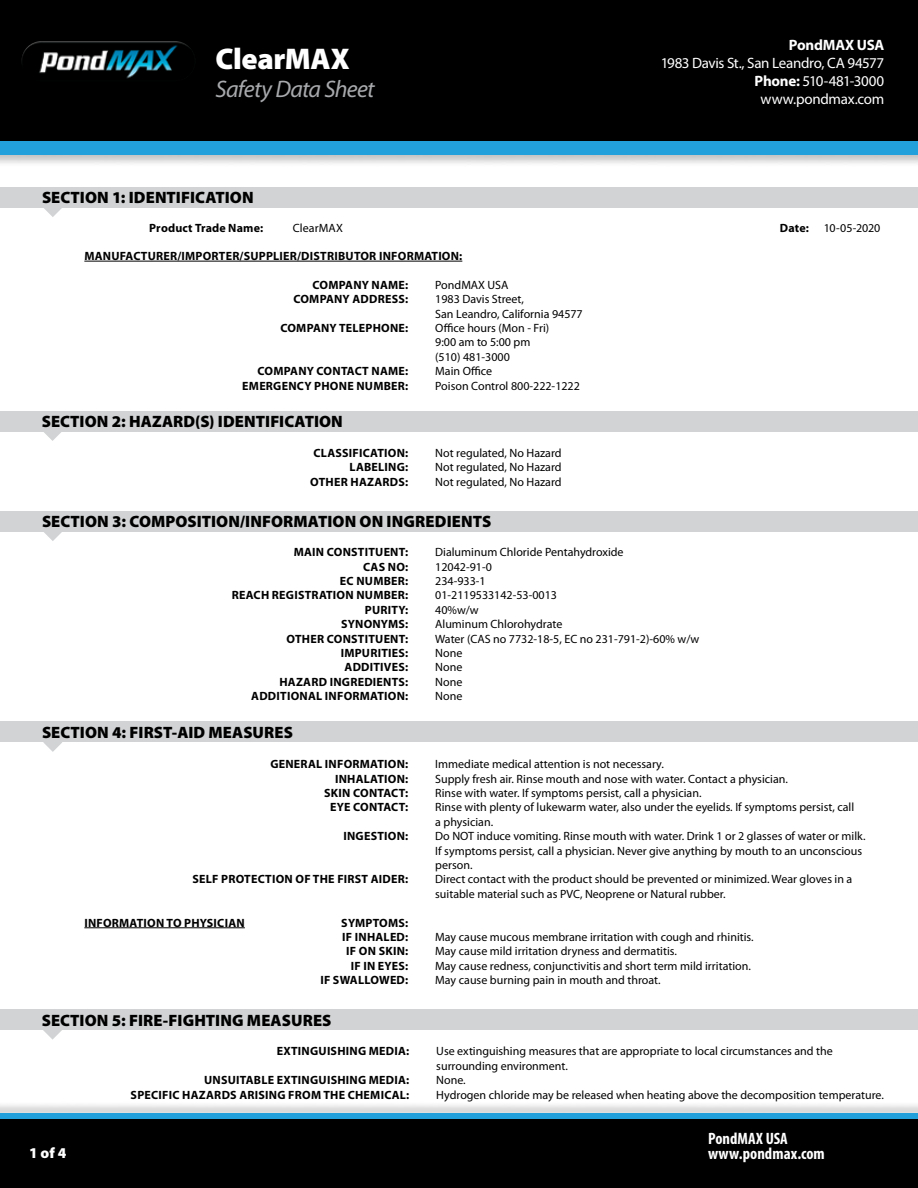
<style>
.page{position:relative;width:918px;height:1188px;background:#fff}
.page>*{position:absolute;margin:0;border:0;box-sizing:border-box;transform-origin:0 0}
.t1{font:900 30px "Myriad Pro";letter-spacing:-.01em;color:#fff}
.t2{font:italic 24px "Myriad Pro";letter-spacing:-.03em;color:#a7a9ac}
.t3{font:900 16.5px "Myriad Pro";letter-spacing:.005em;color:#000}
.t4{font:700 condensed 16.5px/15px "Myriad Pro";letter-spacing:.005em;color:#fff}
.t5{font:15px/18px "Myriad Pro";letter-spacing:-.02em;color:#fff;text-align:right}
.t6{font:700 15px "Myriad Pro";letter-spacing:-.015em;color:#fff}
.t7{font:900 15px "Myriad Pro";color:#fff}
.t8{font:12px/14.4px "Myriad Pro";color:#000}
.t9{font:700 12px/14.4px "Myriad Pro";letter-spacing:.02em;color:#000}
.s1{font-weight:700}
</style>
<div class="page">
<div style="left:0;top:0;width:918px;height:155px;background:#000"></div>
<div style="left:0;top:139px;width:918px;height:28px;background:#000;opacity:.25"></div>
<div style="left:0;top:141px;width:918px;height:14px;background:#21a0db"></div>
<div style="left:0;top:1114px;width:918px;height:74px;background:#000"></div>
<img style="left:21px;top:41px;width:174px;height:40px;border-radius:20px">
<div style="left:0;top:1101px;width:918px;height:20px;background:#000;opacity:.25"></div>
<div style="left:0;top:1114px;width:918px;height:5px;background:#21a0db"></div>
<div style="left:0;top:187px;width:918px;height:21px;background:#d1d3d4"></div>
<svg style="left:44px;top:208px;width:18px;height:9px"></svg>
<div style="left:0;top:722px;width:918px;height:20px;background:#d1d3d4"></div>
<svg style="left:43px;top:742px;width:19px;height:10px"></svg>
<div style="left:0;top:511px;width:918px;height:21px;background:#d1d3d4"></div>
<svg style="left:44px;top:532px;width:18px;height:9px"></svg>
<div style="left:0;top:411px;width:918px;height:20px;background:#d1d3d4"></div>
<svg style="left:43px;top:431px;width:19px;height:10px"></svg>
<hr style="left:84px;top:927px;width:161px;height:1px;background:#000">
<div style="left:0;top:1009px;width:918px;height:21px;background:#d1d3d4"></div>
<svg style="left:43px;top:1030px;width:19px;height:10px"></svg>
<hr style="left:84px;top:261px;width:378px;height:1px;background:#000">
<h1 class="t1" style="left:216px;top:39px;width:136px">ClearMAX</h1>
<h2 class="t2" style="left:216px;top:74px;width:161px">Safety Data Sheet</h2>
<h3 class="t3" style="left:42px;top:187px;width:213px">SECTION 1: IDENTIFICATION</h3>
<p class="t6" style="left:789px;top:35px;width:97px">PondMAX USA</p>
<p class="t5" style="left:661px;top:54px;width:225px">1983 Davis St., San Leandro, CA 94577<br><span class="s1">Phone:</span> 510-481-3000 www.pondmax.com</p>
<p class="t9" style="left:149px;top:220px;width:116px">Product Trade Name:</p>
<p class="t8" style="left:293px;top:220px;width:52px">ClearMAX</p>
<p class="t8" style="left:780px;top:220px;width:102px"><span class="s1">Date:</span> 10-05-2020</p>
<p class="t9" style="left:84px;top:248px;width:379px">MANUFACTURER/IMPORTER/SUPPLIER/DISTRIBUTOR INFORMATION:</p>
<p class="t9" style="left:313px;top:277px;width:97px">COMPANY NAME:</p>
<p class="t8" style="left:435px;top:277px;width:75px">PondMAX USA</p>
<p class="t9" style="left:293px;top:291px;width:116px">COMPANY ADDRESS:</p>
<p class="t8" style="left:435px;top:292px;width:149px">1983 Davis Street,<br>San Leandro, California 94577</p>
<p class="t9" style="left:280px;top:320px;width:129px">COMPANY TELEPHONE:</p>
<p class="t8" style="left:435px;top:321px;width:116px">Office hours (Mon - Fri)<br>9:00 am to 5:00 pm (510) 481-3000</p>
<p class="t9" style="left:258px;top:363px;width:152px">COMPANY CONTACT NAME:</p>
<p class="t8" style="left:435px;top:364px;width:59px">Main Office</p>
<p class="t9" style="left:242px;top:378px;width:167px">EMERGENCY PHONE NUMBER:</p>
<p class="t8" style="left:435px;top:378px;width:146px">Poison Control 800-222-1222</p>
<h3 class="t3" style="left:42px;top:411px;width:303px">SECTION 2: HAZARD(S) IDENTIFICATION</h3>
<p class="t9" style="left:314px;top:445px;width:96px">CLASSIFICATION:</p>
<p class="t8" style="left:435px;top:446px;width:128px">Not regulated, No Hazard</p>
<p class="t9" style="left:350px;top:460px;width:60px">LABELING:</p>
<p class="t8" style="left:435px;top:460px;width:128px">Not regulated, No Hazard</p>
<p class="t9" style="left:310px;top:474px;width:99px">OTHER HAZARDS:</p>
<p class="t8" style="left:435px;top:474px;width:128px">Not regulated, No Hazard</p>
<h3 class="t3" style="left:42px;top:511px;width:451px">SECTION 3: COMPOSITION/INFORMATION ON INGREDIENTS</h3>
<p class="t9" style="left:294px;top:545px;width:116px">MAIN CONSTITUENT:</p>
<p class="t8" style="left:435px;top:545px;width:190px">Dialuminum Chloride Pentahydroxide</p>
<p class="t9" style="left:363px;top:559px;width:47px">CAS NO:</p>
<p class="t8" style="left:435px;top:559px;width:58px">12042-91-0</p>
<p class="t9" style="left:340px;top:573px;width:70px">EC NUMBER:</p>
<p class="t8" style="left:435px;top:574px;width:52px">234-933-1</p>
<p class="t9" style="left:232px;top:588px;width:178px">REACH REGISTRATION NUMBER:</p>
<p class="t8" style="left:435px;top:588px;width:123px">01-2119533142-53-0013</p>
<p class="t9" style="left:365px;top:602px;width:45px">PURITY:</p>
<p class="t8" style="left:435px;top:602px;width:45px">40%w/w</p>
<p class="t9" style="left:341px;top:617px;width:68px">SYNONYMS:</p>
<p class="t8" style="left:435px;top:617px;width:129px">Aluminum Chlorohydrate</p>
<p class="t9" style="left:287px;top:631px;width:123px">OTHER CONSTITUENT:</p>
<p class="t8" style="left:435px;top:631px;width:266px">Water (CAS no 7732-18-5, EC no 231-791-2)-60% w/w</p>
<p class="t9" style="left:341px;top:645px;width:69px">IMPURITIES:</p>
<p class="t8" style="left:435px;top:646px;width:29px">None</p>
<p class="t9" style="left:345px;top:660px;width:65px">ADDITIVES:</p>
<p class="t8" style="left:435px;top:660px;width:29px">None</p>
<p class="t9" style="left:279px;top:674px;width:130px">HAZARD INGREDIENTS:</p>
<p class="t8" style="left:435px;top:674px;width:29px">None</p>
<p class="t9" style="left:251px;top:689px;width:158px">ADDITIONAL INFORMATION:</p>
<p class="t8" style="left:435px;top:689px;width:29px">None</p>
<h3 class="t3" style="left:42px;top:722px;width:253px">SECTION 4: FIRST-AID MEASURES</h3>
<p class="t9" style="left:270px;top:757px;width:139px">GENERAL INFORMATION:</p>
<p class="t8" style="left:435px;top:757px;width:230px">Immediate medical attention is not necessary.</p>
<p class="t9" style="left:335px;top:771px;width:75px">INHALATION:</p>
<p class="t8" style="left:435px;top:771px;width:354px">Supply fresh air. Rinse mouth and nose with water. Contact a physician.</p>
<p class="t9" style="left:324px;top:785px;width:86px">SKIN CONTACT:</p>
<p class="t8" style="left:435px;top:786px;width:268px">Rinse with water. If symptoms persist, call a physician.</p>
<p class="t9" style="left:330px;top:800px;width:80px">EYE CONTACT:</p>
<p class="t8" style="left:435px;top:800px;width:421px">Rinse with plenty of lukewarm water, also under the eyelids. If symptoms persist, call a physician.</p>
<p class="t9" style="left:343px;top:829px;width:66px">INGESTION:</p>
<p class="t8" style="left:435px;top:829px;width:432px">Do NOT induce vomiting. Rinse mouth with water. Drink 1 or 2 glasses of water or milk.<br>If symptoms persist, call a physician. Never give anything by mouth to an unconscious person.</p>
<p class="t9" style="left:193px;top:872px;width:217px">SELF PROTECTION OF THE FIRST AIDER:</p>
<p class="t8" style="left:435px;top:872px;width:419px">Direct contact with the product should be prevented or minimized. Wear gloves in a suitable material such as PVC, Neoprene or Natural rubber.</p>
<p class="t9" style="left:84px;top:915px;width:162px">INFORMATION TO PHYSICIAN</p>
<p class="t9" style="left:341px;top:915px;width:68px">SYMPTOMS:<br>IF INHALED:</p>
<p class="t8" style="left:435px;top:930px;width:320px">May cause mucous membrane irritation with cough and rhinitis.</p>
<p class="t9" style="left:346px;top:944px;width:63px">IF ON SKIN:</p>
<p class="t8" style="left:435px;top:944px;width:243px">May cause mild irritation dryness and dermatitis.</p>
<p class="t9" style="left:351px;top:958px;width:59px">IF IN EYES:</p>
<p class="t8" style="left:435px;top:958px;width:317px">May cause redness, conjunctivitis and short term mild irritation.</p>
<p class="t9" style="left:320px;top:973px;width:89px">IF SWALLOWED:</p>
<p class="t8" style="left:435px;top:973px;width:227px">May cause burning pain in mouth and throat.</p>
<h3 class="t3" style="left:42px;top:1009px;width:291px">SECTION 5: FIRE-FIGHTING MEASURES</h3>
<p class="t9" style="left:277px;top:1044px;width:134px">EXTINGUISHING MEDIA:</p>
<p class="t8" style="left:436px;top:1044px;width:398px">Use extinguishing measures that are appropriate to local circumstances and the surrounding environment.</p>
<p class="t9" style="left:204px;top:1073px;width:207px">UNSUITABLE EXTINGUISHING MEDIA:</p>
<p class="t8" style="left:436px;top:1073px;width:31px">None.</p>
<p class="t9" style="left:131px;top:1087px;width:280px">SPECIFIC HAZARDS ARISING FROM THE CHEMICAL:</p>
<p class="t8" style="left:436px;top:1087px;width:449px">Hydrogen chloride may be released when heating above the decomposition temperature.</p>
<p class="t7" style="left:29px;top:1143px;width:39px">1 of 4</p>
<h3 class="t4" style="left:708px;top:1130px;width:118px">PondMAX USA www.pondmax.com</h3>
</div>
